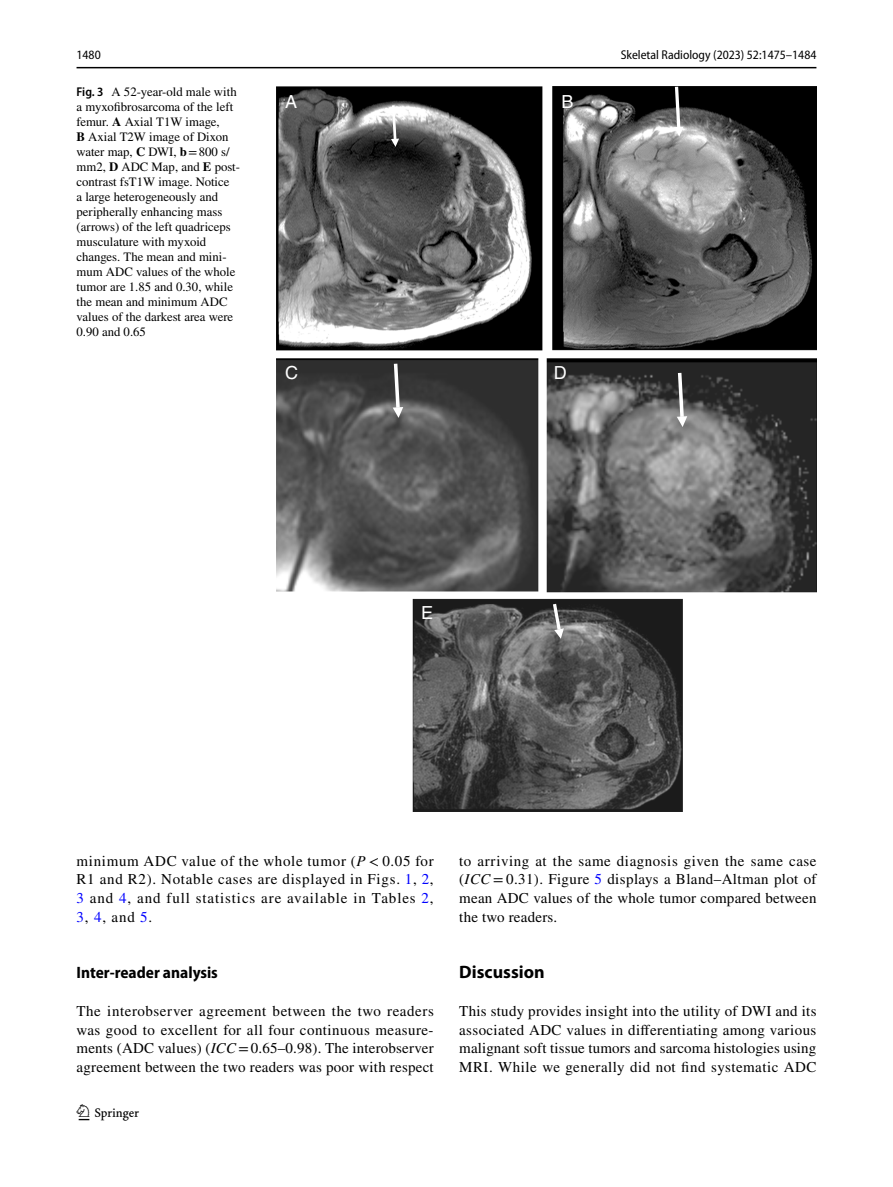
<style>
.page{position:relative;width:893px;height:1187px;background:#fff}
.page>*{position:absolute;margin:0;border:0;box-sizing:border-box;transform-origin:0 0}
.t1{font:22.5px "Springnew Regular 2";color:#000}
.t2{font:700 18px "Myriad Pro";color:#000}
.t3{font:18px "Helvetica 3";color:#fff}
.t4{font:700 semi-condensed 16.5px "Myriad Pro";color:#000}
.t5{font:15px/18.8px "STIX";letter-spacing:.015em;color:#000;text-align:justify}
.t6{font:12.75px/15px "STIX";color:#000}
.t7{font:semi-condensed 12.75px "Myriad Pro";color:#000}
.s1{font-family:"Myriad Pro";font-weight:600;font-stretch:semi-condensed}
.s2{font-weight:700}
.s3{font-style:italic}
.s4{color:#00f}
</style>
<div class="page">
<hr style="left:77px;top:67px;width:739px;height:1px;background:#000">
<img style="left:276px;top:87px;width:540px;height:724px">
<svg style="left:390px;top:102px;width:9px;height:45px"></svg>
<svg style="left:673px;top:87px;width:11px;height:50px"></svg>
<svg style="left:392px;top:360px;width:11px;height:58px"></svg>
<svg style="left:676px;top:369px;width:11px;height:58px"></svg>
<svg style="left:551px;top:600px;width:13px;height:38px"></svg>
<p class="t7" style="left:77px;top:48px;width:26px">1480</p>
<p class="t7" style="left:621px;top:48px;width:197px">Skeletal Radiology (2023) 52:1475–1484</p>
<p class="t6" style="left:77px;top:85px;width:165px"><span class="s1">Fig. 3</span> A 52-year-old male with a myxofibrosarcoma of the left femur. <span class="s2">A</span> Axial T1W image,<br><span class="s2">B</span> Axial T2W image of Dixon water map, <span class="s2">C</span> DWI, <span class="s2">b</span>=800 s/ mm2, <span class="s2">D</span> ADC Map, and <span class="s2">E</span> post&shy;contrast fsT1W image. Notice<br>a large heterogeneously and peripherally enhancing mass (arrows) of the left quadriceps musculature with myxoid changes. The mean and mini&shy;mum ADC values of the whole tumor are 1.85 and 0.30, while the mean and minimum ADC values of the darkest area were<br>0.90 and 0.65</p>
<p class="t3" style="left:285px;top:91px;width:14px">A</p>
<p class="t3" style="left:561px;top:91px;width:14px">B</p>
<p class="t3" style="left:285px;top:362px;width:14px">C</p>
<p class="t3" style="left:554px;top:362px;width:14px">D</p>
<p class="t3" style="left:421px;top:602px;width:14px">E</p>
<p class="t5" style="left:77px;top:852px;width:359px">minimum ADC value of the whole tumor (<span class="s3">P</span> &lt; 0.05 for R1 and R2). Notable cases are displayed in Figs. <span class="s4">1</span>, <span class="s4">2</span>, <span class="s4">3</span> and <span class="s4">4</span>, and full statistics are available in Tables <span class="s4">2</span>, <span class="s4">3</span>, <span class="s4">4</span>, and <span class="s4">5</span>.</p>
<p class="t4" style="left:77px;top:963px;width:143px">Inter‑reader analysis</p>
<p class="t5" style="left:77px;top:1002px;width:359px">The interobserver agreement between the two readers was good to excellent for all four continuous measure&shy;ments (ADC values) (<span class="s3">ICC</span>=0.65–0.98). The interobserver agreement between the two readers was poor with respect</p>
<h1 class="t1" style="left:79px;top:1104px;width:62px">1 3</h1>
<p class="t5" style="left:459px;top:852px;width:359px">to arriving at the same diagnosis given the same case (<span class="s3">ICC</span> = 0.31). Figure <span class="s4">5</span> displays a Bland–Altman plot of mean ADC values of the whole tumor compared between the two readers.</p>
<p class="t2" style="left:459px;top:960px;width:87px">Discussion</p>
<p class="t5" style="left:459px;top:1002px;width:359px">This study provides insight into the utility of DWI and its associated ADC values in differentiating among various malignant soft tissue tumors and sarcoma histologies using MRI. While we generally did not find systematic ADC</p>
</div>
